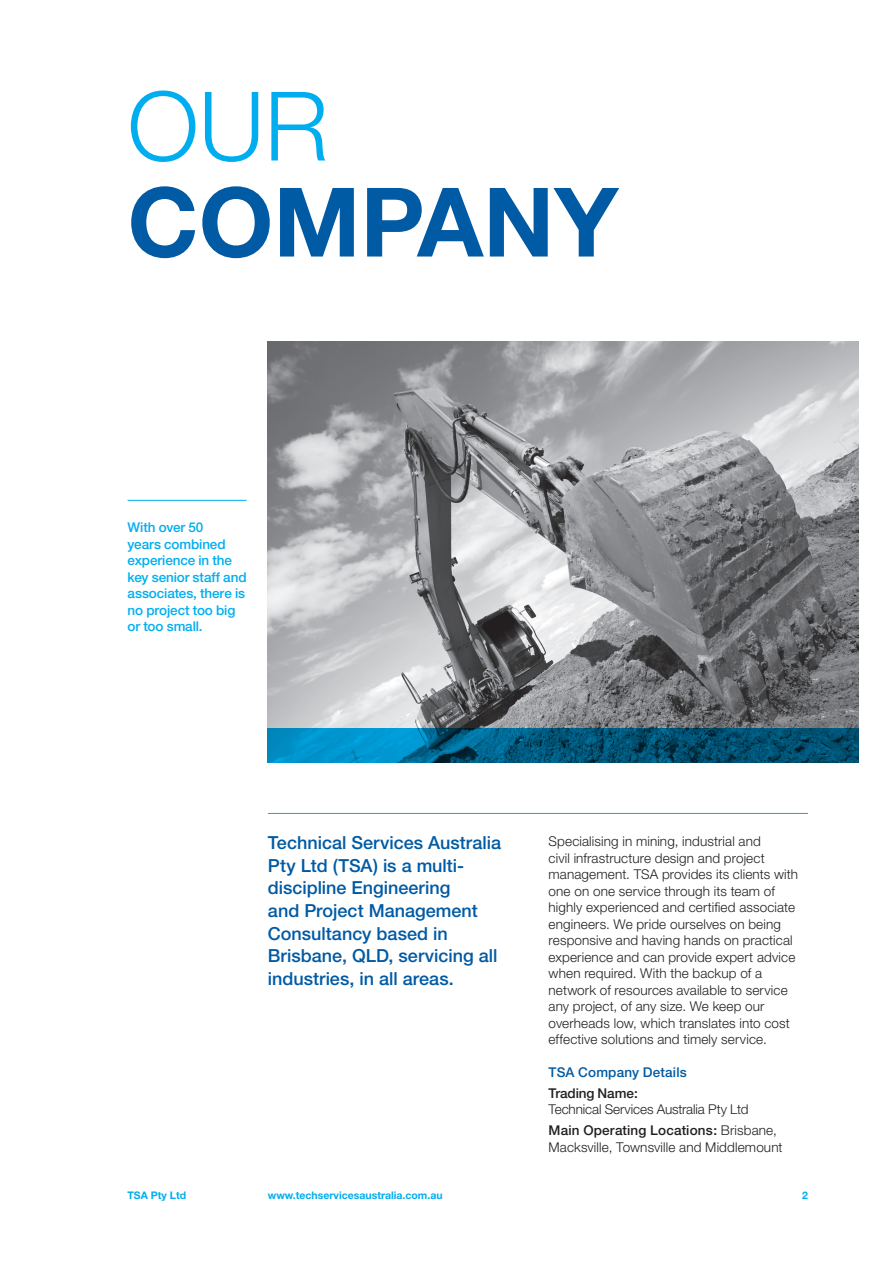
<style>
.page{position:relative;width:893px;height:1263px;background:#fff}
.page>*{position:absolute;margin:0;border:0;box-sizing:border-box;transform-origin:0 0}
.t1{font:700 96px "Helvetica Neue";color:#015aa4}
.t2{font:300 96px "Helvetica Neue";color:#00aeef}
.t3{font:500 18px/22.5px "Helvetica Neue";color:#015aa4}
.t4{font:300 13.5px/16.5px "Helvetica Neue";letter-spacing:.01em;color:#231f20}
.t5{font:500 13.5px/16.5px "Helvetica Neue";letter-spacing:-.01em;color:#00aeef}
.t6{font:300 13.5px/20.7px "Helvetica Neue";letter-spacing:-.01em;color:#231f20}
.t7{font:500 13.5px "Helvetica Neue";letter-spacing:.01em;color:#015aa4}
.t8{font:500 13.5px "Helvetica Neue";letter-spacing:-.01em;color:#231f20}
.t9{font:700 10.5px "Helvetica Neue";color:#00aeef}
.s1{font-weight:500}
</style>
<div class="page">
<img style="left:268px;top:342px;width:591px;height:386px">
<svg style="left:268px;top:728px;width:591px;height:34px;background:#00628a"></svg>
<hr style="left:128px;top:500px;width:119px;height:1px;background:#00aeef">
<hr style="left:268px;top:813px;width:540px;height:1px;background:#00aeef">
<h1 class="t2" style="left:128px;top:68px;width:202px">OUR</h1>
<h1 class="t1" style="left:128px;top:163px;width:492px">COMPANY</h1>
<p class="t5" style="left:128px;top:519px;width:121px">With over 50<br>years combined experience in the key senior staff and associates, there is no project too big or too small.</p>
<h2 class="t3" style="left:268px;top:832px;width:235px">Technical Services Australia<br>Pty Ltd (TSA) is a multi&shy;discipline Engineering<br>and Project Management<br>Consultancy based in<br>Brisbane, QLD, servicing all industries, in all areas.</h2>
<p class="t4" style="left:549px;top:833px;width:251px">Specialising in mining, industrial and<br>civil infrastructure design and project management. TSA provides its clients with one on one service through its team of highly experienced and certified associate engineers. We pride ourselves on being responsive and having hands on practical experience and can provide expert advice when required. With the backup of a network of resources available to service any project, of any size. We keep our overheads low, which translates into cost effective solutions and timely service.</p>
<p class="t7" style="left:549px;top:1064px;width:140px">TSA Company Details</p>
<p class="t8" style="left:549px;top:1085px;width:91px">Trading Name:</p>
<p class="t6" style="left:549px;top:1099px;width:230px">Technical Services Australia Pty Ltd<br><span class="s1">Main Operating Locations:</span> Brisbane,</p>
<p class="t4" style="left:549px;top:1138px;width:236px">Macksville, Townsville and Middlemount</p>
<p class="t9" style="left:128px;top:1189px;width:60px">TSA Pty Ltd</p>
<p class="t9" style="left:268px;top:1189px;width:176px">www.techservicesaustralia.com.au</p>
<p class="t9" style="left:802px;top:1189px;width:7px">2</p>
</div>
